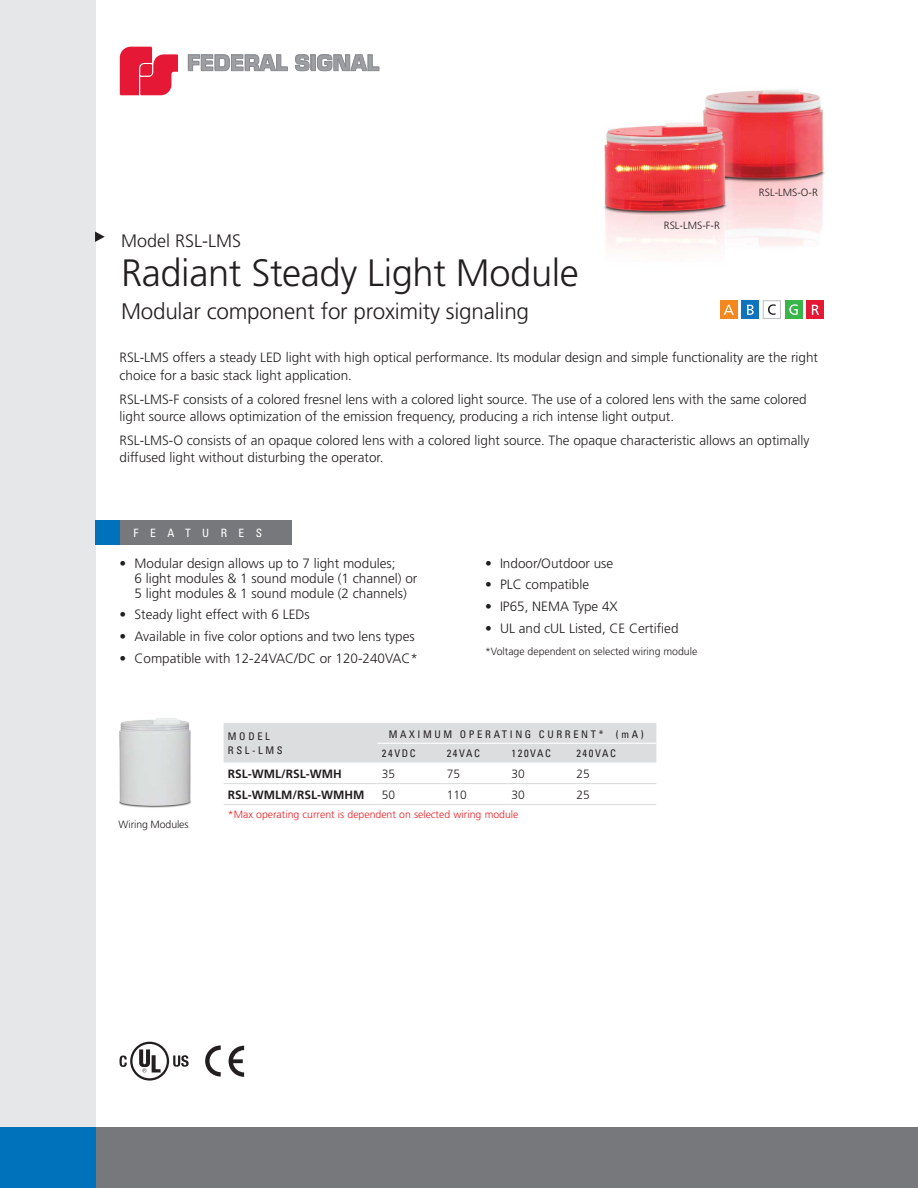
<style>
.page{position:relative;width:918px;height:1188px;background:#fff}
.page>*{position:absolute;margin:0;border:0;box-sizing:border-box;transform-origin:0 0}
.Head{font:300 38.1px "Frutiger";letter-spacing:-.01em;color:#231f20}
.Head-2{font:300 22.5px "Frutiger";letter-spacing:-.01em;color:#231f20}
.Head-3{font:300 18px "Frutiger";color:#231f20}
.t1{font:300 13.5px/17.2px "Frutiger";color:#231f20}
.t2{font:700 12px "Frutiger";color:#231f20}
.t3{font:300 12px "Frutiger";color:#231f20}
.t4{font:condensed 11.55px "Univers";letter-spacing:1em;color:#fff}
.Head-4{font:300 10.5px "Frutiger";color:#231f20}
.chart_body{font:condensed 10.5px/13.5px "Univers";letter-spacing:.25em;color:#231f20}
.t5{font:300 10.5px "Frutiger";color:#ee1d23}
</style>
<div class="page">
<div style="left:94px;top:1127px;width:824px;height:61px;background:#76787b"></div>
<hr style="left:311px;top:54px;width:4px;height:16px;background:#909295">
<img style="left:604px;top:89px;width:221px;height:164px">
<div style="left:0;top:0;width:95px;height:1188px;background:#e6e7e9"></div>
<div style="left:0;top:1127px;width:95px;height:61px;background:#0072bc"></div>
<svg style="left:188px;top:54px;width:100px;height:17px"></svg>
<svg style="left:295px;top:54px;width:14px;height:17px"></svg>
<svg style="left:311px;top:55px;width:5px;height:16px"></svg>
<svg style="left:317px;top:54px;width:62px;height:17px"></svg>
<svg style="left:120px;top:47px;width:58px;height:48px"></svg>
<div style="left:95px;top:520px;width:26px;height:25px;background:#0072bc"></div>
<div style="left:120px;top:520px;width:172px;height:25px;background:#76787b"></div>
<svg style="left:95px;top:232px;width:10px;height:10px"></svg>
<svg style="left:205px;top:1045px;width:16px;height:32px"></svg>
<svg style="left:229px;top:1046px;width:15px;height:31px"></svg>
<svg style="left:130px;top:1042px;width:39px;height:39px"></svg>
<div style="left:132px;top:1044px;width:35px;height:34px;background:#fff;border-radius:50%"></div>
<svg style="left:139px;top:1049px;width:22px;height:24px"></svg>
<svg style="left:120px;top:1056px;width:7px;height:11px"></svg>
<svg style="left:173px;top:1055px;width:16px;height:12px"></svg>
<div style="left:806px;top:300px;width:18px;height:19px;background:#e51836"></div>
<svg style="left:812px;top:305px;width:7px;height:10px"></svg>
<div style="left:742px;top:300px;width:17px;height:19px;background:#1074bc"></div>
<div style="left:720px;top:300px;width:17px;height:19px;background:#f5871f"></div>
<div style="left:785px;top:300px;width:17px;height:19px;background:#3ab54a"></div>
<svg style="left:747px;top:305px;width:7px;height:10px"></svg>
<svg style="left:724px;top:305px;width:10px;height:10px"></svg>
<svg style="left:789px;top:304px;width:9px;height:11px"></svg>
<div style="left:763px;top:300px;width:18px;height:19px;border:1px solid #bcbdc0"></div>
<svg style="left:768px;top:304px;width:8px;height:11px"></svg>
<div style="left:224px;top:723px;width:432px;height:40px;background:#dcdddf"></div>
<hr style="left:224px;top:783px;width:154px;height:1px;background:#dcdddf">
<hr style="left:378px;top:783px;width:64px;height:1px;background:#dcdddf">
<hr style="left:442px;top:783px;width:65px;height:1px;background:#dcdddf">
<hr style="left:507px;top:783px;width:65px;height:1px;background:#dcdddf">
<hr style="left:572px;top:783px;width:84px;height:1px;background:#dcdddf">
<hr style="left:224px;top:804px;width:154px;height:1px;background:#dcdddf">
<hr style="left:378px;top:804px;width:64px;height:1px;background:#dcdddf">
<hr style="left:442px;top:804px;width:65px;height:1px;background:#dcdddf">
<hr style="left:507px;top:804px;width:65px;height:1px;background:#dcdddf">
<hr style="left:572px;top:804px;width:84px;height:1px;background:#dcdddf">
<hr style="left:378px;top:743px;width:64px;height:1px;background:#fff">
<hr style="left:442px;top:743px;width:65px;height:1px;background:#fff">
<hr style="left:507px;top:743px;width:65px;height:1px;background:#fff">
<hr style="left:572px;top:743px;width:84px;height:1px;background:#fff">
<img style="left:118px;top:718px;width:73px;height:90px">
<p class="Head-3" style="left:121px;top:230px;width:122px">Model RSL-LMS</p>
<p class="Head" style="left:121px;top:251px;width:459px">Radiant Steady Light Module</p>
<p class="Head-2" style="left:121px;top:298px;width:410px">Modular component for proximity signaling</p>
<p class="Head-4" style="left:664px;top:219px;width:57px">RSL-LMS-F-R</p>
<p class="Head-4" style="left:759px;top:186px;width:60px">RSL-LMS-O-R</p>
<p class="t1" style="left:120px;top:349px;width:700px">RSL-LMS offers a steady LED light with high optical performance. Its modular design and simple functionality are the right choice for a basic stack light application.</p>
<p class="t1" style="left:120px;top:391px;width:689px">RSL-LMS-F consists of a colored fresnel lens with a colored light source. The use of a colored lens with the same colored light source allows optimization of the emission frequency, producing a rich intense light output.</p>
<p class="t1" style="left:120px;top:432px;width:692px">RSL-LMS-O consists of an opaque colored lens with a colored light source. The opaque characteristic allows an optimally diffused light without disturbing the operator.</p>
<p class="t4" style="left:134px;top:525px;width:130px">FEATURES</p>
<p class="t1" style="left:135px;top:556px;width:284px;line-height:15px;text-indent:-15px">• Modular design allows up to 7 light modules;<br>6 light modules &amp; 1 sound module (1 channel) or<br>5 light modules &amp; 1 sound module (2 channels)</p>
<p class="t1" style="left:120px;top:606px;width:192px">• Steady light effect with 6 LEDs</p>
<p class="t1" style="left:120px;top:628px;width:297px">• Available in five color options and two lens types</p>
<p class="t1" style="left:120px;top:650px;width:300px">• Compatible with 12-24VAC/DC or 120-240VAC*</p>
<p class="t1" style="left:485px;top:554px;width:130px">• Indoor/Outdoor use</p>
<p class="t1" style="left:485px;top:576px;width:106px">• PLC compatible</p>
<p class="t1" style="left:485px;top:598px;width:134px">• IP65, NEMA Type 4X</p>
<p class="t1" style="left:485px;top:620px;width:195px">• UL and cUL Listed, CE Certified</p>
<p class="Head-4" style="left:485px;top:645px;width:214px">*Voltage dependent on selected wiring module</p>
<p class="Head-4" style="left:118px;top:819px;width:72px">Wiring Modules</p>
<p class="chart_body" style="left:228px;top:730px;width:56px">MODEL<br>RSL-LMS</p>
<p class="chart_body" style="left:389px;top:728px;width:257px">MAXIMUM OPERATING CURRENT* (mA)</p>
<p class="chart_body" style="left:382px;top:747px;width:35px">24VDC</p>
<p class="chart_body" style="left:447px;top:747px;width:35px">24VAC</p>
<p class="chart_body" style="left:512px;top:747px;width:41px">120VAC</p>
<p class="chart_body" style="left:576px;top:747px;width:41px">240VAC</p>
<p class="t2" style="left:228px;top:766px;width:115px">RSL-WML/RSL-WMH</p>
<p class="t3" style="left:382px;top:767px;width:15px">35</p>
<p class="t3" style="left:447px;top:767px;width:15px">75</p>
<p class="t3" style="left:512px;top:767px;width:15px">30</p>
<p class="t3" style="left:576px;top:767px;width:15px">25</p>
<p class="t2" style="left:228px;top:787px;width:138px">RSL-WMLM/RSL-WMHM</p>
<p class="t3" style="left:382px;top:788px;width:15px">50</p>
<p class="t3" style="left:447px;top:788px;width:22px">110</p>
<p class="t3" style="left:512px;top:788px;width:15px">30</p>
<p class="t3" style="left:576px;top:788px;width:15px">25</p>
<p class="t5" style="left:228px;top:809px;width:292px">*Max operating current is dependent on selected wiring module</p>
</div>
